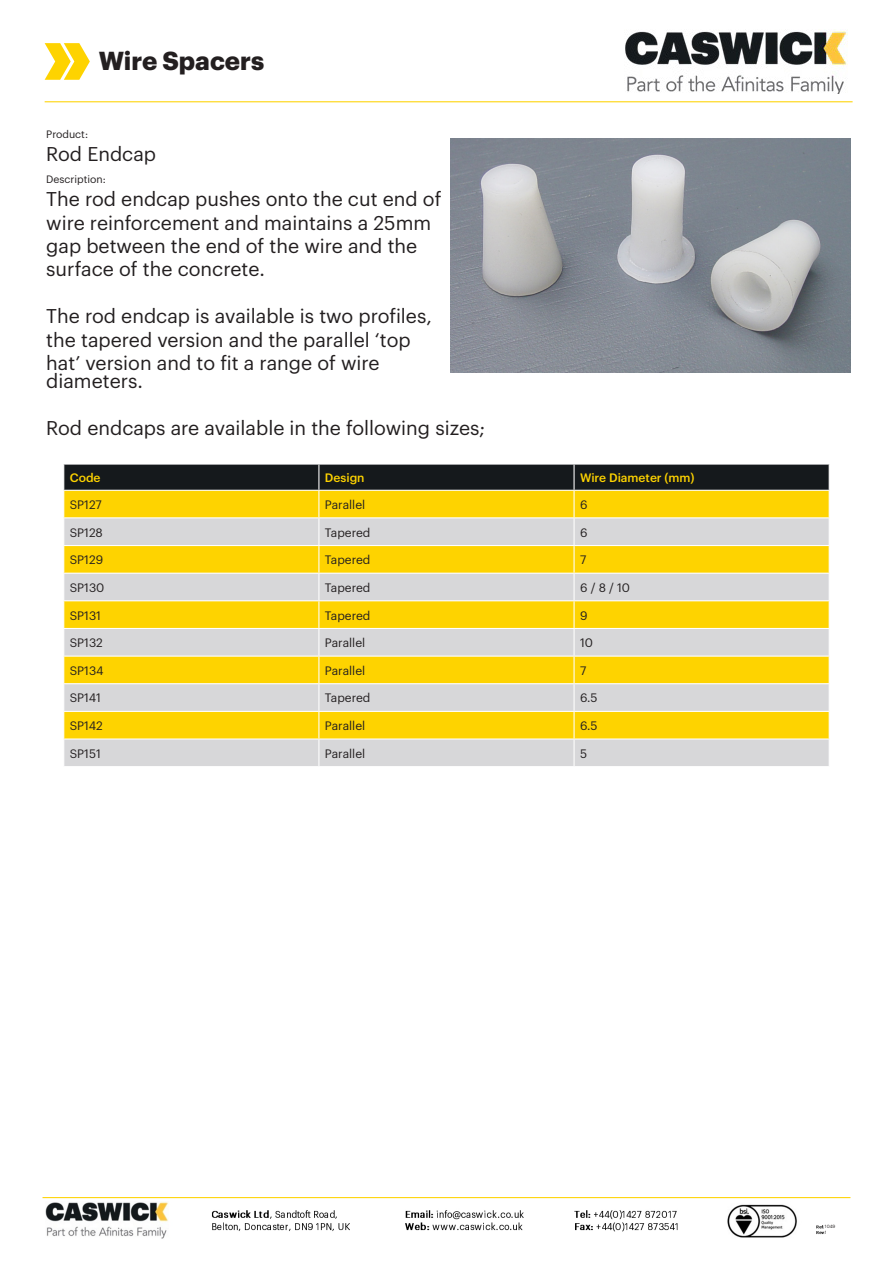
<style>
.page{position:relative;width:893px;height:1263px;background:#fff}
.page>*{position:absolute;margin:0;border:0;box-sizing:border-box;transform-origin:0 0}
.t1{font:700 25.5px "Graphik";color:#231f20}
.t2{font:19.5px/23.4px "Graphik";color:#231f20}
.t3{font:12px "Graphik";color:#231f20}
.t4{font:500 12px "Graphik";color:#fed300}
.t5{font:10.5px "Graphik";color:#231f20}
.t6{font:4.5px "Graphik";color:#231f20}
</style>
<div class="page">
<hr style="left:45px;top:101px;width:808px;height:1px;background:#fed300">
<hr style="left:43px;top:1197px;width:807px;height:1px;background:#fed300">
<svg style="left:45px;top:43px;width:45px;height:37px"></svg>
<img style="left:451px;top:138px;width:399px;height:234px">
<svg style="left:63px;top:464px;width:767px;height:302px;background:#d9c76c"></svg>
<img style="left:625px;top:29px;width:223px;height:65px">
<img style="left:45px;top:1202px;width:780px;height:37px">
<p class="t1" style="left:99px;top:41px;width:167px">Wire Spacers</p>
<p class="t5" style="left:46px;top:126px;width:43px">Product:</p>
<p class="t2" style="left:46px;top:141px;width:111px">Rod Endcap</p>
<p class="t5" style="left:46px;top:171px;width:61px">Description:</p>
<p class="t2" style="left:46px;top:186px;width:397px">The rod endcap pushes onto the cut end of wire reinforcement and maintains a 25mm gap between the end of the wire and the surface of the concrete.</p>
<p class="t2" style="left:46px;top:303px;width:387px">The rod endcap is available is two profiles, the tapered version and the parallel ‘top hat’ version and to fit a range of wire</p>
<p class="t2" style="left:46px;top:368px;width:98px">diameters.</p>
<p class="t2" style="left:46px;top:415px;width:440px">Rod endcaps are available in the following sizes;</p>
<p class="t4" style="left:70px;top:469px;width:32px">Code</p>
<p class="t4" style="left:325px;top:469px;width:41px">Design</p>
<p class="t4" style="left:580px;top:469px;width:116px">Wire Diameter (mm)</p>
<p class="t3" style="left:70px;top:496px;width:34px">SP127</p>
<p class="t3" style="left:325px;top:496px;width:42px">Parallel</p>
<p class="t3" style="left:580px;top:496px;width:9px">6</p>
<p class="t3" style="left:70px;top:523px;width:35px">SP128</p>
<p class="t3" style="left:325px;top:523px;width:47px">Tapered</p>
<p class="t3" style="left:580px;top:523px;width:9px">6</p>
<p class="t3" style="left:70px;top:551px;width:35px">SP129</p>
<p class="t3" style="left:325px;top:551px;width:47px">Tapered</p>
<p class="t3" style="left:580px;top:551px;width:8px">7</p>
<p class="t3" style="left:70px;top:578px;width:36px">SP130</p>
<p class="t3" style="left:325px;top:578px;width:47px">Tapered</p>
<p class="t3" style="left:580px;top:578px;width:52px">6 / 8 / 10</p>
<p class="t3" style="left:70px;top:606px;width:33px">SP131</p>
<p class="t3" style="left:325px;top:606px;width:47px">Tapered</p>
<p class="t3" style="left:580px;top:606px;width:9px">9</p>
<p class="t3" style="left:70px;top:634px;width:35px">SP132</p>
<p class="t3" style="left:325px;top:634px;width:42px">Parallel</p>
<p class="t3" style="left:580px;top:634px;width:14px">10</p>
<p class="t3" style="left:70px;top:661px;width:35px">SP134</p>
<p class="t3" style="left:325px;top:661px;width:42px">Parallel</p>
<p class="t3" style="left:580px;top:661px;width:8px">7</p>
<p class="t3" style="left:70px;top:689px;width:33px">SP141</p>
<p class="t3" style="left:325px;top:689px;width:47px">Tapered</p>
<p class="t3" style="left:580px;top:689px;width:19px">6.5</p>
<p class="t3" style="left:70px;top:717px;width:35px">SP142</p>
<p class="t3" style="left:325px;top:717px;width:42px">Parallel</p>
<p class="t3" style="left:580px;top:717px;width:19px">6.5</p>
<p class="t3" style="left:70px;top:744px;width:33px">SP151</p>
<p class="t3" style="left:325px;top:744px;width:42px">Parallel</p>
<p class="t3" style="left:580px;top:744px;width:9px">5</p>
<p class="t6" style="left:825px;top:1223px;width:12px">1049</p>
<p class="t6" style="left:825px;top:1228px;width:3px">1</p>
</div>
